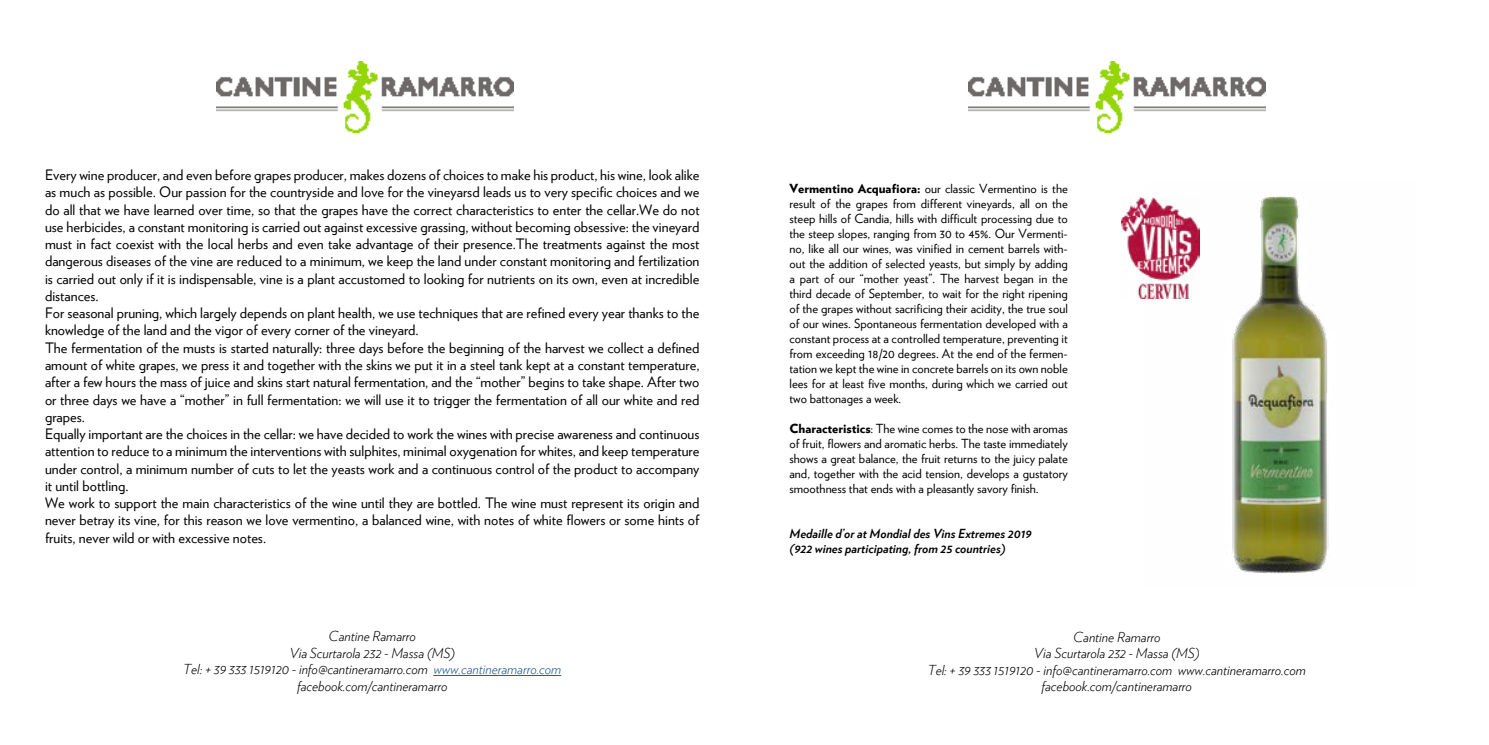
<style>
.page{position:relative;width:1489px;height:745px;background:#fff}
.page>*{position:absolute;margin:0;border:0;box-sizing:border-box;transform-origin:0 0}
.t1{font:14.38px/17.2px "Verlag";color:#000}
.t2{font:italic 300 13.75px/16.5px "Verlag";color:#000;text-align:center}
.t3{font:12.5px/15px "Verlag";color:#000;text-align:justify}
.t4{font:italic 700 12.5px/15px "Verlag";color:#000}
.s1{font-weight:900}
.s2{color:#275b9b}
</style>
<div class="page">
<img style="left:216px;top:61px;width:297px;height:72px">
<hr style="left:433px;top:674px;width:128px;height:1px;background:#275b9b">
<img style="left:968px;top:61px;width:297px;height:72px">
<img style="left:1145px;top:196px;width:184px;height:378px">
<img style="left:1121px;top:197px;width:77px;height:101px">
<p class="t1" style="left:45px;top:165px;width:656px">Every wine producer, and even before grapes producer, makes dozens of choices to make his product, his wine, look alike as much as possible. Our passion for the countryside and love for the vineyarsd leads us to very specific choices and we do all that we have learned over time, so that the grapes have the correct characteristics to enter the cellar.We do not use herbicides, a constant monitoring is carried out against excessive grassing, without becoming obsessive: the vineyard must in fact coexist with the local herbs and even take advantage of their presence.The treatments against the most dangerous diseases of the vine are reduced to a minimum, we keep the land under constant monitoring and fertilization is carried out only if it is indispensable, vine is a plant accustomed to looking for nutrients on its own, even at incredible distances.<br>For seasonal pruning, which largely depends on plant health, we use techniques that are refined every year thanks to the knowledge of the land and the vigor of every corner of the vineyard.<br>The fermentation of the musts is started naturally: three days before the beginning of the harvest we collect a defined amount of white grapes, we press it and together with the skins we put it in a steel tank kept at a constant temperature, after a few hours the mass of juice and skins start natural fermentation, and the “mother” begins to take shape. After two or three days we have a “mother” in full fermentation: we will use it to trigger the fermentation of all our white and red grapes.<br>Equally important are the choices in the cellar: we have decided to work the wines with precise awareness and continuous attention to reduce to a minimum the interventions with sulphites, minimal oxygenation for whites, and keep temperature under control, a minimum number of cuts to let the yeasts work and a continuous control of the product to accompany it until bottling.<br>We work to support the main characteristics of the wine until they are bottled. The wine must represent its origin and never betray its vine, for this reason we love vermentino, a balanced wine, with notes of white flowers or some hints of fruits, never wild or with excessive notes.</p>
<p class="t3" style="left:789px;top:180px;width:280px"><span class="s1">Vermentino Acquafiora:</span> our classic Vermentino is the result of the grapes from different vineyards, all on the steep hills of Candia, hills with difficult processing due to the steep slopes, ranging from 30 to 45%. Our Vermenti&shy;no, like all our wines, was vinified in cement barrels with&shy;out the addition of selected yeasts, but simply by adding a part of our “mother yeast”. The harvest began in the third decade of September, to wait for the right ripening of the grapes without sacrificing their acidity, the true soul of our wines. Spontaneous fermentation developed with a constant process at a controlled temperature, preventing it from exceeding 18/20 degrees. At the end of the fermen&shy;tation we kept the wine in concrete barrels on its own noble lees for at least five months, during which we carried out two battonages a week.</p>
<p class="t3" style="left:789px;top:420px;width:280px"><span class="s1">Characteristics</span>: The wine comes to the nose with aromas of fruit, flowers and aromatic herbs. The taste immediately shows a great balance, the fruit returns to the juicy palate and, together with the acid tension, develops a gustatory smoothness that ends with a pleasantly savory finish.</p>
<p class="t4" style="left:789px;top:525px;width:244px">Medaille d’or at Mondial des Vins Extremes 2019 (922 wines participating, from 25 countries)</p>
<p class="t2" style="left:183px;top:626px;width:379px">Cantine Ramarro<br>Via Scurtarola 232 - Massa (MS)<br>Tel: + 39 333 1519120 - info@cantineramarro.com <span class="s2">www.cantineramarro.com </span>facebook.com/cantineramarro</p>
<p class="t2" style="left:927px;top:627px;width:379px">Cantine Ramarro<br>Via Scurtarola 232 - Massa (MS)<br>Tel: + 39 333 1519120 - info@cantineramarro.com www.cantineramarro.com facebook.com/cantineramarro</p>
</div>
